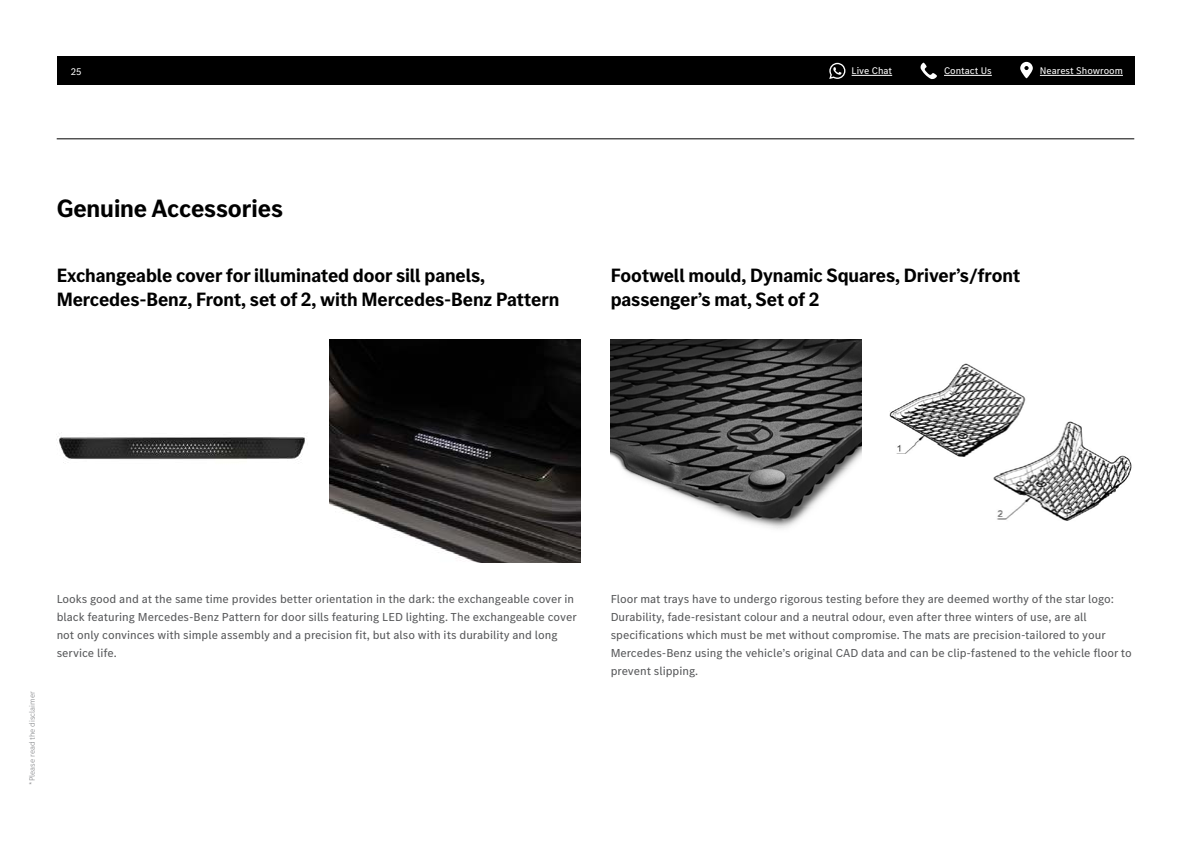
<style>
.page{position:relative;width:1191px;height:842px;background:#fff}
.page>*{position:absolute;margin:0;border:0;box-sizing:border-box;transform-origin:0 0}
.t1{font:700 26px "MB Corpo S Title";letter-spacing:-.005em;color:#000}
.t2{font:700 20px/24px "MB Corpo S Title";letter-spacing:-.005em;color:#000}
.t3{font:12px/18px "MB Corpo S Text";color:#58595b}
.t4{font:10px "MB Corpo S Text";color:#fff}
.t5{font:300 8px "MB Corpo S Text";color:#808285}
</style>
<div class="page">
<div style="left:57px;top:57px;width:1077px;height:28px;background:#000"></div>
<svg style="left:1020px;top:62px;width:12px;height:16px"></svg>
<hr style="left:1040px;top:75px;width:83px;height:1px;background:#fff">
<hr style="left:944px;top:75px;width:47px;height:1px;background:#fff">
<svg style="left:920px;top:63px;width:17px;height:16px"></svg>
<svg style="left:829px;top:63px;width:16px;height:16px"></svg>
<hr style="left:851px;top:75px;width:41px;height:1px;background:#fff">
<hr style="left:57px;top:139px;width:1077px;height:1px;background:#000">
<img style="left:57px;top:432px;width:248px;height:31px">
<img style="left:329px;top:339px;width:251px;height:224px">
<img style="left:610px;top:339px;width:251px;height:190px">
<img style="left:889px;top:363px;width:243px;height:158px">
<p class="t4" style="left:71px;top:65px;width:12px">25</p>
<h1 class="t1" style="left:57px;top:191px;width:228px">Genuine Accessories</h1>
<h2 class="t2" style="left:57px;top:262px;width:504px">Exchangeable cover for illuminated door sill panels,<br>Mercedes-Benz, Front, set of 2, with Mercedes-Benz Pattern</h2>
<p class="t4" style="left:851px;top:64px;width:42px">Live Chat</p>
<p class="t4" style="left:944px;top:64px;width:49px">Contact Us</p>
<p class="t4" style="left:1040px;top:64px;width:84px">Nearest Showroom</p>
<h2 class="t2" style="left:610px;top:262px;width:411px">Footwell mould, Dynamic Squares, Driver’s/front passenger’s mat, Set of 2</h2>
<p class="t5" style="left:27px;top:785px;width:95px;rotate:-90deg">*Please read the disclaimer</p>
<p class="t3" style="left:57px;top:590px;width:521px">Looks good and at the same time provides better orientation in the dark: the exchangeable cover in black featuring Mercedes-Benz Pattern for door sills featuring LED lighting. The exchangeable cover not only convinces with simple assembly and a precision fit, but also with its durability and long service life.</p>
<p class="t3" style="left:610px;top:590px;width:522px">Floor mat trays have to undergo rigorous testing before they are deemed worthy of the star logo:<br>Durability, fade-resistant colour and a neutral odour, even after three winters of use, are all specifications which must be met without compromise. The mats are precision-tailored to your Mercedes-Benz using the vehicle’s original CAD data and can be clip-fastened to the vehicle floor to prevent slipping.</p>
</div>
